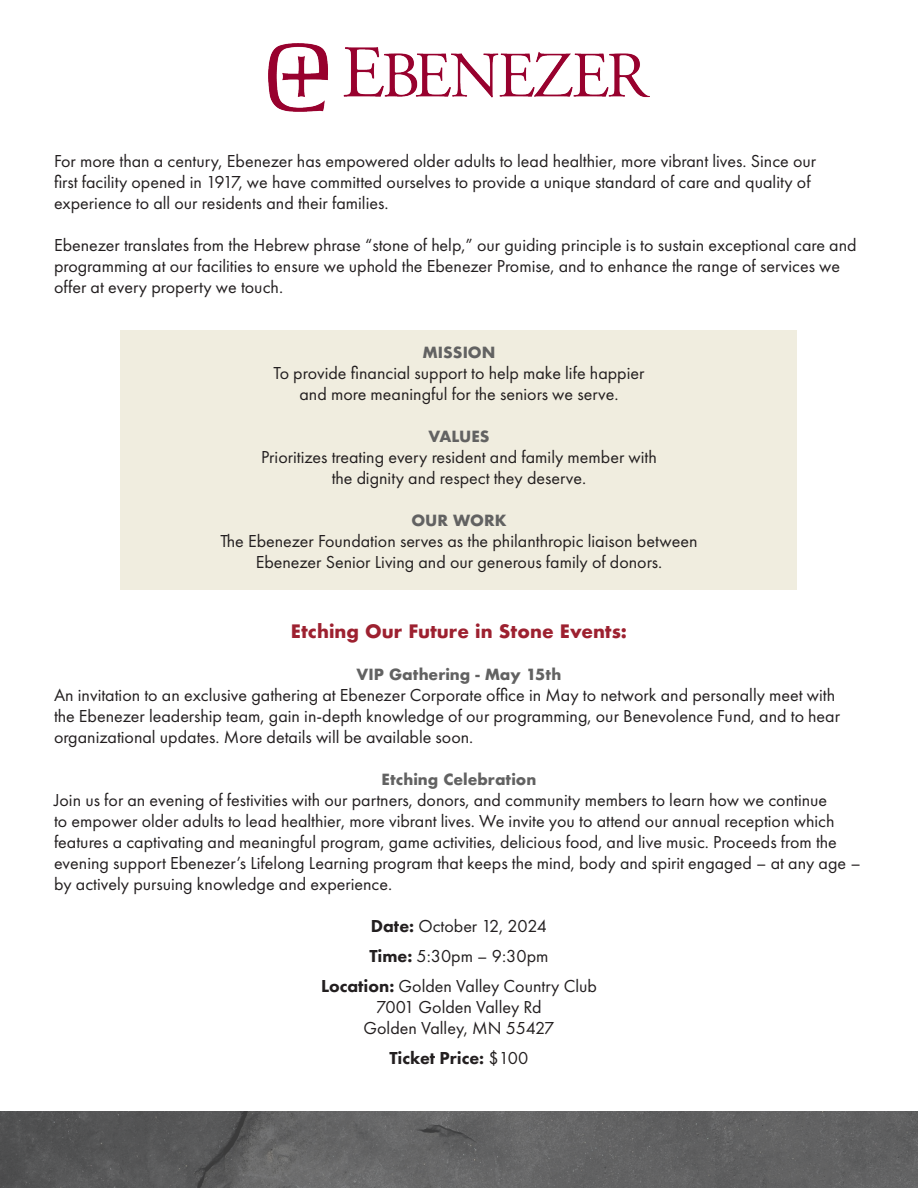
<style>
.page{position:relative;width:918px;height:1188px;background:#fff}
.page>*{position:absolute;margin:0;border:0;box-sizing:border-box;transform-origin:0 0}
.t1{font:18px/21px "Futura PT";color:#231f20}
.t2{font:700 18px "Futura";color:#9d2130}
.t3{font:800 18px "Futura PT";color:#231f20}
.t4{font:700 15px "Futura";color:#626262}
.s1{font-weight:800}
.s2{font-weight:400}
</style>
<div class="page">
<img style="left:268px;top:44px;width:382px;height:68px">
<img style="left:0;top:1111px;width:918px;height:77px">
<div style="left:121px;top:331px;width:676px;height:259px;background:#f0eddf"></div>
<p class="t1" style="left:54px;top:151px;width:764px">For more than a century, Ebenezer has empowered older adults to lead healthier, more vibrant lives. Since our first facility opened in 1917, we have committed ourselves to provide a unique standard of care and quality of experience to all our residents and their families.</p>
<p class="t1" style="left:54px;top:235px;width:804px">Ebenezer translates from the Hebrew phrase “stone of help,” our guiding principle is to sustain exceptional care and programming at our facilities to ensure we uphold the Ebenezer Promise, and to enhance the range of services we offer at every property we touch.</p>
<p class="t4" style="left:422px;top:342px;width:75px">MISSION</p>
<p class="t1" style="left:274px;top:363px;width:372px">To provide financial support to help make life happier</p>
<p class="t1" style="left:299px;top:384px;width:321px">and more meaningful for the seniors we serve.</p>
<p class="t4" style="left:428px;top:426px;width:63px">VALUES</p>
<p class="t1" style="left:261px;top:447px;width:397px">Prioritizes treating every resident and family member with</p>
<p class="t1" style="left:332px;top:468px;width:256px">the dignity and respect they deserve.</p>
<p class="t4" style="left:411px;top:510px;width:97px">OUR WORK</p>
<p class="t1" style="left:221px;top:531px;width:478px;text-align:center">The Ebenezer Foundation serves as the philanthropic liaison between<br>Ebenezer Senior Living and our generous family of donors.</p>
<p class="t2" style="left:291px;top:618px;width:338px">Etching Our Future in Stone Events:</p>
<p class="t4" style="left:357px;top:663px;width:206px">VIP Gathering - May 15th</p>
<p class="t1" style="left:54px;top:684px;width:788px">An invitation to an exclusive gathering at Ebenezer Corporate office in May to network and personally meet with the Ebenezer leadership team, gain in-depth knowledge of our programming, our Benevolence Fund, and to hear organizational updates. More details will be available soon.</p>
<p class="t4" style="left:382px;top:768px;width:156px">Etching Celebration</p>
<p class="t1" style="left:54px;top:789px;width:808px">Join us for an evening of festivities with our partners, donors, and community members to learn how we continue<br>to empower older adults to lead healthier, more vibrant lives. We invite you to attend our annual reception which features a captivating and meaningful program, game activities, delicious food, and live music. Proceeds from the evening support Ebenezer’s Lifelong Learning program that keeps the mind, body and spirit engaged – at any age – by actively pursuing knowledge and experience.</p>
<p class="t1" style="left:371px;top:915px;width:178px"><span class="s1">Date:</span> October 12, 2024</p>
<p class="t1" style="left:369px;top:945px;width:181px"><span class="s1">Time:</span> 5:30pm – 9:30pm</p>
<p class="t1" style="left:321px;top:975px;width:277px"><span class="s1">Location:</span> Golden Valley Country Club</p>
<p class="t1" style="left:376px;top:996px;width:167px">7001 Golden Valley Rd</p>
<p class="t1" style="left:364px;top:1017px;width:192px">Golden Valley, MN 55427</p>
<p class="t3" style="left:390px;top:1047px;width:140px">Ticket Price: <span class="s2">$100</span></p>
</div>
